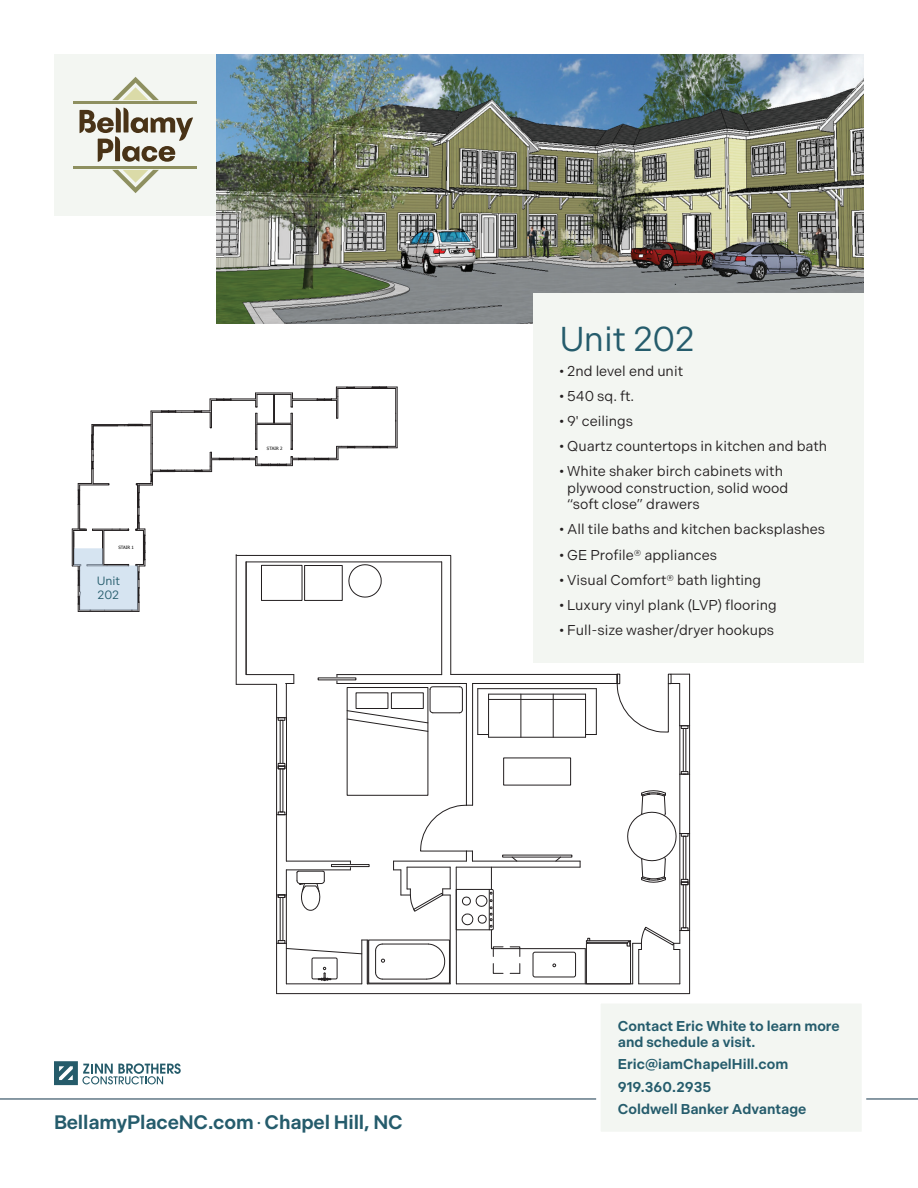
<style>
.page{position:relative;width:918px;height:1188px;background:#fff}
.page>*{position:absolute;margin:0;border:0;box-sizing:border-box;transform-origin:0 0}
.t1{font:34.5px "Indivisible";letter-spacing:-.005em;color:#255c6c}
.t2{font:600 19.5px "Indivisible";letter-spacing:-.01em;color:#255c6c}
.Room{font:14.25px/16.5px "Indivisible";color:#231f20}
.Room-2{font:600 14.25px/15.8px "Indivisible";color:#255c6c}
.t3{font:12px "Indivisible";letter-spacing:-.005em;color:#255c6c}
.t4{font:4.35px "Tahoma";color:#000}
</style>
<div class="page">
<svg style="left:237px;top:556px;width:453px;height:437px"></svg>
<div style="left:347px;top:687px;width:81px;height:109px;border:1px solid #231f20"></div>
<svg style="left:346px;top:686px;width:117px;height:46px"></svg>
<div style="left:356px;top:692px;width:32px;height:17px;border:1px solid #231f20"></div>
<hr style="left:596px;top:689px;width:1px;height:46px;background:#231f20">
<hr style="left:585px;top:694px;width:1px;height:43px;background:#231f20">
<hr style="left:477px;top:689px;width:1px;height:46px;background:#231f20">
<hr style="left:488px;top:694px;width:1px;height:43px;background:#231f20">
<hr style="left:478px;top:688px;width:118px;height:1px;background:#231f20">
<hr style="left:489px;top:699px;width:97px;height:1px;background:#231f20">
<hr style="left:489px;top:694px;width:97px;height:1px;background:#231f20">
<hr style="left:489px;top:737px;width:97px;height:1px;background:#231f20">
<hr style="left:520px;top:694px;width:1px;height:43px;background:#231f20">
<hr style="left:553px;top:694px;width:1px;height:43px;background:#231f20">
<svg style="left:555px;top:856px;width:7px;height:5px"></svg>
<svg style="left:296px;top:870px;width:29px;height:41px"></svg>
<hr style="left:382px;top:979px;width:45px;height:1px;background:#231f20">
<hr style="left:382px;top:944px;width:46px;height:1px;background:#231f20">
<svg style="left:375px;top:943px;width:10px;height:37px"></svg>
<hr style="left:368px;top:940px;width:1px;height:44px;background:#231f20">
<svg style="left:586px;top:938px;width:4px;height:4px"></svg>
<hr style="left:586px;top:942px;width:42px;height:1px;background:#231f20">
<hr style="left:586px;top:940px;width:45px;height:1px;background:#231f20">
<div style="left:586px;top:943px;width:45px;height:41px;border:1px solid #231f20"></div>
<svg style="left:317px;top:967px;width:15px;height:14px"></svg>
<div style="left:312px;top:958px;width:26px;height:21px;border:1px solid #231f20"></div>
<svg style="left:552px;top:964px;width:4px;height:3px"></svg>
<div style="left:533px;top:952px;width:43px;height:25px;border:1px solid #231f20;border-radius:2px"></div>
<hr style="left:276px;top:718px;width:1px;height:97px;background:#231f20">
<hr style="left:286px;top:718px;width:1px;height:97px;background:#231f20">
<svg style="left:277px;top:717px;width:9px;height:4px"></svg>
<svg style="left:278px;top:763px;width:8px;height:6px"></svg>
<hr style="left:276px;top:895px;width:1px;height:48px;background:#231f20">
<hr style="left:286px;top:895px;width:1px;height:48px;background:#231f20">
<hr style="left:689px;top:834px;width:1px;height:97px;background:#231f20">
<hr style="left:679px;top:834px;width:1px;height:97px;background:#231f20">
<div style="left:683px;top:884px;width:3px;height:44px;border:1px solid #231f20"></div>
<hr style="left:689px;top:726px;width:1px;height:48px;background:#231f20">
<hr style="left:679px;top:726px;width:1px;height:48px;background:#231f20">
<div style="left:683px;top:728px;width:3px;height:44px;border:1px solid #231f20"></div>
<hr style="left:367px;top:983px;width:83px;height:1px;background:#231f20">
<hr style="left:679px;top:949px;width:1px;height:35px;background:#231f20">
<hr style="left:689px;top:931px;width:1px;height:63px;background:#231f20">
<hr style="left:286px;top:983px;width:76px;height:1px;background:#231f20">
<hr style="left:277px;top:993px;width:413px;height:1px;background:#231f20">
<hr style="left:276px;top:815px;width:1px;height:80px;background:#231f20">
<hr style="left:286px;top:943px;width:1px;height:41px;background:#231f20">
<hr style="left:276px;top:943px;width:1px;height:51px;background:#231f20">
<hr style="left:456px;top:983px;width:177px;height:1px;background:#231f20">
<hr style="left:639px;top:983px;width:41px;height:1px;background:#231f20">
<hr style="left:236px;top:555px;width:1px;height:129px;background:#231f20">
<hr style="left:236px;top:684px;width:41px;height:1px;background:#231f20">
<hr style="left:456px;top:867px;width:1px;height:117px;background:#231f20">
<hr style="left:472px;top:683px;width:1px;height:122px;background:#231f20">
<hr style="left:466px;top:683px;width:1px;height:122px;background:#231f20">
<hr style="left:456px;top:867px;width:124px;height:1px;background:#231f20">
<hr style="left:286px;top:861px;width:64px;height:1px;background:#231f20">
<hr style="left:472px;top:861px;width:108px;height:1px;background:#231f20">
<hr style="left:337px;top:683px;width:129px;height:1px;background:#231f20">
<hr style="left:491px;top:948px;width:94px;height:1px;background:#231f20">
<hr style="left:246px;top:674px;width:48px;height:1px;background:#231f20">
<hr style="left:450px;top:895px;width:1px;height:89px;background:#231f20">
<hr style="left:286px;top:869px;width:64px;height:1px;background:#231f20">
<svg style="left:286px;top:675px;width:8px;height:9px"></svg>
<hr style="left:367px;top:940px;width:1px;height:44px;background:#231f20">
<hr style="left:361px;top:940px;width:1px;height:44px;background:#231f20">
<svg style="left:277px;top:940px;width:90px;height:15px"></svg>
<hr style="left:585px;top:949px;width:1px;height:35px;background:#231f20">
<hr style="left:473px;top:683px;width:144px;height:1px;background:#231f20">
<hr style="left:337px;top:674px;width:105px;height:1px;background:#231f20">
<hr style="left:451px;top:674px;width:166px;height:1px;background:#231f20">
<div style="left:331px;top:864px;width:39px;height:3px;border:1px solid #231f20"></div>
<svg style="left:277px;top:812px;width:9px;height:3px"></svg>
<svg style="left:277px;top:870px;width:10px;height:28px"></svg>
<hr style="left:286px;top:815px;width:1px;height:46px;background:#231f20">
<hr style="left:246px;top:562px;width:1px;height:112px;background:#231f20">
<hr style="left:236px;top:555px;width:206px;height:1px;background:#231f20">
<hr style="left:246px;top:561px;width:196px;height:1px;background:#231f20">
<svg style="left:441px;top:555px;width:11px;height:120px"></svg>
<svg style="left:393px;top:804px;width:128px;height:176px"></svg>
<hr style="left:441px;top:562px;width:1px;height:113px;background:#231f20">
<hr style="left:632px;top:943px;width:1px;height:41px;background:#231f20">
<hr style="left:638px;top:949px;width:1px;height:35px;background:#231f20">
<svg style="left:627px;top:790px;width:63px;height:95px"></svg>
<svg style="left:680px;top:771px;width:10px;height:4px"></svg>
<hr style="left:679px;top:774px;width:1px;height:60px;background:#231f20">
<hr style="left:689px;top:774px;width:1px;height:60px;background:#231f20">
<svg style="left:626px;top:926px;width:64px;height:24px"></svg>
<hr style="left:286px;top:683px;width:1px;height:35px;background:#231f20">
<hr style="left:276px;top:684px;width:1px;height:34px;background:#231f20">
<svg style="left:616px;top:674px;width:74px;height:59px"></svg>
<hr style="left:0;top:1098px;width:918px;height:2px;background:#627887">
<svg style="left:54px;top:1061px;width:127px;height:24px"></svg>
<hr style="left:397px;top:387px;width:1px;height:61px;background:#231f20">
<hr style="left:78px;top:611px;width:61px;height:1px;background:#231f20">
<svg style="left:72px;top:387px;width:325px;height:224px"></svg>
<div style="left:54px;top:54px;width:162px;height:162px;background:#f3f6f2"></div>
<svg style="left:80px;top:108px;width:113px;height:54px"></svg>
<hr style="left:73px;top:101px;width:124px;height:3px;background:#8e9060">
<hr style="left:73px;top:166px;width:124px;height:3px;background:#8e9060">
<svg style="left:112px;top:77px;width:47px;height:23px"></svg>
<svg style="left:112px;top:170px;width:47px;height:23px"></svg>
<img style="left:216px;top:54px;width:648px;height:270px">
<div style="left:534px;top:294px;width:330px;height:369px;background:#f3f6f2"></div>
<div style="left:596px;top:999px;width:270px;height:137px;background:#f3f6f2;border:4px solid #fff"></div>
<p class="t4" style="left:118px;top:545px;width:17px">STAIR 1</p>
<p class="t3" style="left:97px;top:574px;width:25px">Unit</p>
<p class="t3" style="left:98px;top:588px;width:23px">202</p>
<p class="t4" style="left:267px;top:445px;width:17px">STAIR 2</p>
<p class="t2" style="left:54px;top:1111px;width:350px">BellamyPlaceNC.com <sup>•</sup> Chapel Hill, NC</p>
<p class="t1" style="left:559px;top:319px;width:137px">Unit 202</p>
<p class="Room" style="left:559px;top:363px;width:125px">• 2nd level end unit</p>
<p class="Room" style="left:559px;top:388px;width:76px">• 540 sq. ft.</p>
<p class="Room" style="left:559px;top:413px;width:75px">• 9' ceilings</p>
<p class="Room" style="left:559px;top:438px;width:269px">• Quartz countertops in kitchen and bath</p>
<p class="Room" style="left:567px;top:463px;width:223px;text-indent:-8px">• White shaker birch cabinets with plywood construction, solid wood “soft close” drawers</p>
<p class="Room" style="left:559px;top:521px;width:267px">• All tile baths and kitchen backsplashes</p>
<p class="Room" style="left:559px;top:546px;width:159px">• GE Profile® appliances</p>
<p class="Room" style="left:559px;top:572px;width:203px">• Visual Comfort® bath lighting</p>
<p class="Room" style="left:559px;top:597px;width:219px">• Luxury vinyl plank (LVP) flooring</p>
<p class="Room" style="left:559px;top:622px;width:216px">• Full-size washer/dryer hookups</p>
<p class="Room-2" style="left:618px;top:1018px;width:224px">Contact Eric White to learn more and schedule a visit.</p>
<p class="Room-2" style="left:618px;top:1057px;width:172px">Eric@iamChapelHill.com</p>
<p class="Room-2" style="left:618px;top:1079px;width:95px">919.360.2935</p>
<p class="Room-2" style="left:618px;top:1102px;width:190px">Coldwell Banker Advantage</p>
</div>
